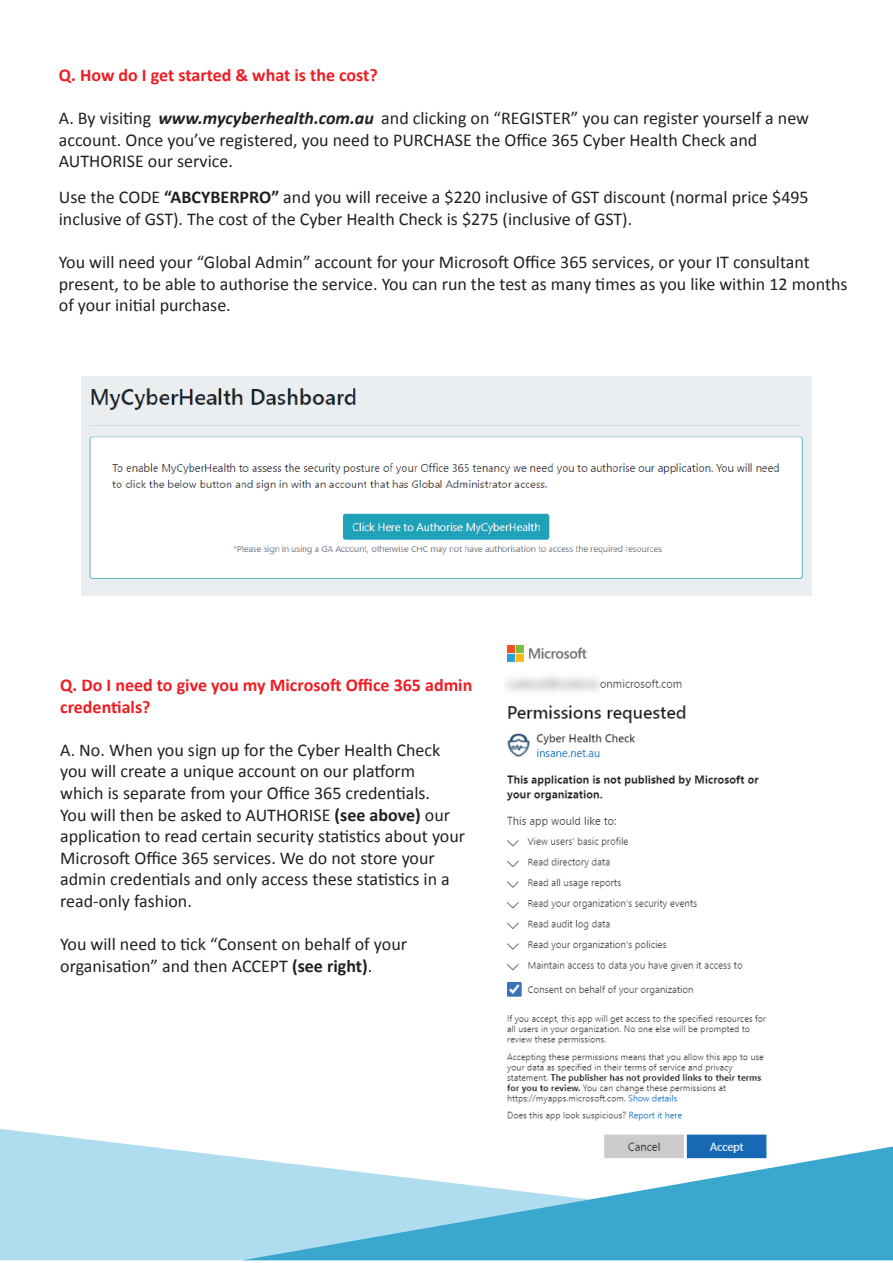
<style>
.page{position:relative;width:893px;height:1263px;background:#fff}
.page>*{position:absolute;margin:0;border:0;box-sizing:border-box;transform-origin:0 0}
.t1{font:18px/21.6px "Calibri";color:#231f20}
.t2{font:700 18px/21.6px "Calibri";color:#ee1d23}
.t3{font:italic 700 18px "Calibri";color:#231f20}
.s1{color:#fff}
.s2{font-weight:700}
</style>
<div class="page">
<img style="left:505px;top:645px;width:262px;height:476px">
<img style="left:82px;top:376px;width:729px;height:220px">
<svg style="left:0;top:1129px;width:767px;height:131px;fill:#b0dcef"></svg>
<svg style="left:242px;top:1146px;width:651px;height:114px;fill:#3aa7cf"></svg>
<p class="t2" style="left:59px;top:63px;width:320px">Q. How do I get started &amp; what is the cost?</p>
<p class="t1" style="left:59px;top:106px;width:752px">A. By visiting <span class="s1">www.mycyberhealth.com.a u</span> and clicking on “REGISTER” you can register yourself a new account. Once you’ve registered, you need to PURCHASE the Office 365 Cyber Health Check and<br>AUTHORISE our service.</p>
<p class="t3" style="left:158px;top:107px;width:217px">www.mycyberhealth.com.au</p>
<p class="t1" style="left:59px;top:186px;width:751px">Use the CODE <span class="s2">“ABCYBERPRO”</span> and you will receive a $220 inclusive of GST discount (normal price $495 inclusive of GST). The cost of the Cyber Health Check is $275 (inclusive of GST).</p>
<p class="t1" style="left:59px;top:251px;width:790px">You will need your “Global Admin” account for your Microsoft Office 365 services, or your IT consultant present, to be able to authorise the service. You can run the test as many times as you like within 12 months of your initial purchase.</p>
<p class="t2" style="left:60px;top:673px;width:414px">Q. Do I need to give you my Microsoft Office 365 admin credentials?</p>
<p class="t1" style="left:60px;top:738px;width:406px">A. No. When you sign up for the Cyber Health Check you will create a unique account on our platform<br>which is separate from your Office 365 credentials.<br>You will then be asked to AUTHORISE <span class="s2">(see above)</span> our application to read certain security statistics about your Microsoft Office 365 services. We do not store your admin credentials and only access these statistics in a read-only fashion.</p>
<p class="t1" style="left:60px;top:932px;width:348px">You will need to tick “Consent on behalf of your organisation” and then ACCEPT <span class="s2">(see right)</span>.</p>
</div>
